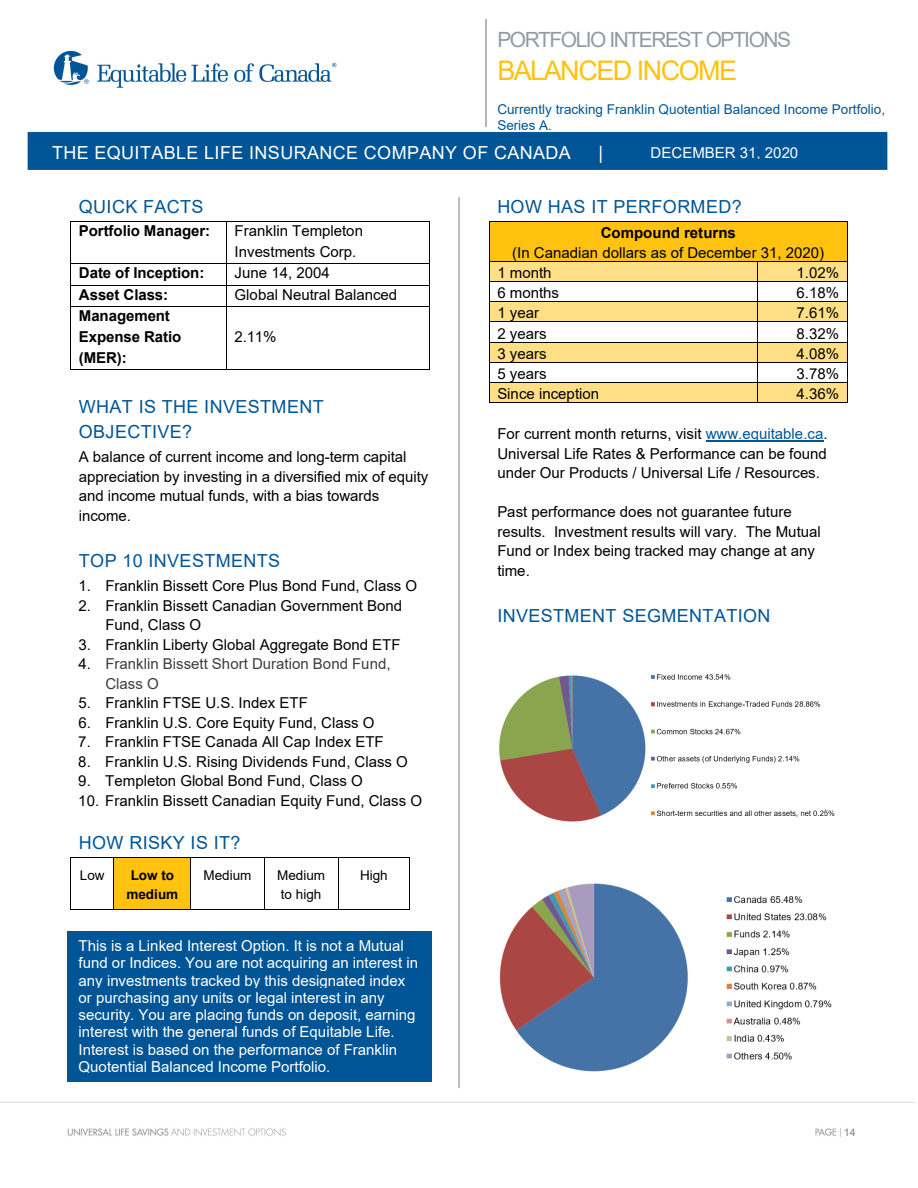
<style>
.page{position:relative;width:918px;height:1188px;background:#fff}
.page>*{position:absolute;margin:0;border:0;box-sizing:border-box;transform-origin:0 0}
.t1{font:27px "Arial";letter-spacing:-.055em;color:#ffc20e}
.t2{font:21px "Arial";letter-spacing:-.07em;color:#939ba1}
.t3{font:18px/24.9px "Arial";letter-spacing:.02em;color:#005596}
.t4{font:18px "Arial";letter-spacing:.02em;color:#fff}
.t5{font:15px/19.5px "Arial";color:#000}
.t6{font:15px/17.2px "Arial";color:#fff}
.t7{font:700 15px/20.7px "Arial";letter-spacing:-.005em;color:#000}
.t8{font:15px/19.5px "Arial";color:#3d3d3d}
.t9{font:13.5px/15.6px "Arial";color:#005597}
.t10{font:13.5px/18.6px "Arial";letter-spacing:-.005em;color:#000}
.t11{font:700 13.5px/18.6px "Arial";color:#000;text-align:center}
.t12{font:10.5px "Arial";color:#808080}
.s1{color:#000}
.s2{color:#005596}
</style>
<div class="page">
<img style="left:27px;top:50px;width:861px;height:120px">
<img style="left:0;top:1102px;width:914px;height:35px">
<div style="left:67px;top:931px;width:365px;height:151px;background:#005596"></div>
<hr style="left:459px;top:197px;width:1px;height:891px;background:#7f7f7f">
<hr style="left:485px;top:19px;width:2px;height:108px;background:#7f7f7f">
<hr style="left:71px;top:221px;width:155px;height:1px;background:#000">
<hr style="left:227px;top:221px;width:203px;height:1px;background:#000">
<hr style="left:70px;top:222px;width:1px;height:42px;background:#000">
<hr style="left:226px;top:222px;width:1px;height:42px;background:#000">
<hr style="left:430px;top:222px;width:1px;height:42px;background:#000">
<hr style="left:71px;top:264px;width:155px;height:1px;background:#000">
<hr style="left:227px;top:264px;width:203px;height:1px;background:#000">
<hr style="left:71px;top:285px;width:155px;height:1px;background:#000">
<hr style="left:227px;top:285px;width:203px;height:1px;background:#000">
<svg style="left:70px;top:264px;width:1px;height:43px"></svg>
<hr style="left:71px;top:306px;width:155px;height:1px;background:#000">
<svg style="left:226px;top:264px;width:1px;height:43px"></svg>
<hr style="left:227px;top:306px;width:203px;height:1px;background:#000">
<hr style="left:70px;top:307px;width:1px;height:62px;background:#000">
<hr style="left:71px;top:369px;width:155px;height:1px;background:#000">
<hr style="left:226px;top:307px;width:1px;height:62px;background:#000">
<hr style="left:227px;top:369px;width:203px;height:1px;background:#000">
<hr style="left:430px;top:307px;width:1px;height:62px;background:#000">
<div style="left:114px;top:858px;width:77px;height:51px;background:#ffc20e"></div>
<hr style="left:71px;top:858px;width:42px;height:1px;background:#000">
<hr style="left:114px;top:858px;width:77px;height:1px;background:#000">
<hr style="left:191px;top:858px;width:73px;height:1px;background:#000">
<hr style="left:265px;top:858px;width:73px;height:1px;background:#000">
<hr style="left:338px;top:858px;width:71px;height:1px;background:#000">
<hr style="left:70px;top:858px;width:1px;height:51px;background:#000">
<hr style="left:71px;top:909px;width:42px;height:1px;background:#000">
<hr style="left:113px;top:858px;width:1px;height:51px;background:#000">
<hr style="left:114px;top:909px;width:77px;height:1px;background:#000">
<hr style="left:191px;top:858px;width:1px;height:51px;background:#000">
<hr style="left:191px;top:909px;width:73px;height:1px;background:#000">
<hr style="left:264px;top:858px;width:1px;height:51px;background:#000">
<hr style="left:265px;top:909px;width:73px;height:1px;background:#000">
<hr style="left:338px;top:858px;width:1px;height:51px;background:#000">
<hr style="left:338px;top:909px;width:71px;height:1px;background:#000">
<hr style="left:409px;top:858px;width:1px;height:51px;background:#000">
<div style="left:490px;top:222px;width:357px;height:39px;background:#ffc20e"></div>
<hr style="left:490px;top:221px;width:357px;height:1px;background:#000">
<hr style="left:489px;top:222px;width:1px;height:39px;background:#000">
<hr style="left:847px;top:222px;width:1px;height:39px;background:#000">
<div style="left:490px;top:262px;width:267px;height:19px;background:#ffdf85"></div>
<div style="left:758px;top:262px;width:89px;height:19px;background:#ffdf85"></div>
<hr style="left:490px;top:261px;width:267px;height:1px;background:#000">
<hr style="left:758px;top:261px;width:89px;height:1px;background:#000">
<hr style="left:490px;top:281px;width:267px;height:1px;background:#000">
<hr style="left:758px;top:281px;width:89px;height:1px;background:#000">
<div style="left:490px;top:302px;width:267px;height:20px;background:#ffdf85"></div>
<div style="left:758px;top:302px;width:89px;height:20px;background:#ffdf85"></div>
<hr style="left:490px;top:301px;width:267px;height:1px;background:#000">
<hr style="left:758px;top:301px;width:89px;height:1px;background:#000">
<hr style="left:490px;top:322px;width:267px;height:1px;background:#000">
<hr style="left:758px;top:322px;width:89px;height:1px;background:#000">
<div style="left:490px;top:343px;width:267px;height:19px;background:#ffdf85"></div>
<div style="left:758px;top:343px;width:89px;height:19px;background:#ffdf85"></div>
<hr style="left:490px;top:342px;width:267px;height:1px;background:#000">
<hr style="left:758px;top:342px;width:89px;height:1px;background:#000">
<hr style="left:490px;top:362px;width:267px;height:1px;background:#000">
<hr style="left:758px;top:362px;width:89px;height:1px;background:#000">
<div style="left:490px;top:383px;width:267px;height:20px;background:#ffdf85"></div>
<div style="left:758px;top:383px;width:89px;height:20px;background:#ffdf85"></div>
<hr style="left:490px;top:382px;width:267px;height:1px;background:#000">
<hr style="left:758px;top:382px;width:89px;height:1px;background:#000">
<svg style="left:489px;top:261px;width:1px;height:142px"></svg>
<hr style="left:490px;top:403px;width:267px;height:1px;background:#000">
<svg style="left:757px;top:261px;width:1px;height:142px"></svg>
<hr style="left:758px;top:403px;width:89px;height:1px;background:#000">
<svg style="left:847px;top:261px;width:1px;height:142px"></svg>
<hr style="left:706px;top:441px;width:117px;height:1px;background:#005596">
<img style="left:499px;top:674px;width:336px;height:148px">
<img style="left:499px;top:883px;width:333px;height:189px">
<h2 class="t2" style="left:497px;top:25px;width:295px">PORTFOLIO INTEREST OPTIONS</h2>
<h1 class="t1" style="left:497px;top:52px;width:241px">BALANCED INCOME</h1>
<p class="t9" style="left:497px;top:102px;width:389px">Currently tracking Franklin Quotential Balanced Income Portfolio,<br>Series A.</p>
<p class="t4" style="left:52px;top:141px;width:520px">THE EQUITABLE LIFE INSURANCE COMPANY OF CANADA</p>
<p class="t4" style="left:598px;top:141px;width:6px">|</p>
<p class="t6" style="left:651px;top:144px;width:149px">DECEMBER 31, 2020</p>
<p class="t3" style="left:79px;top:194px;width:126px">QUICK FACTS</p>
<p class="t7" style="left:79px;top:221px;width:133px">Portfolio Manager:</p>
<p class="t5" style="left:235px;top:220px;width:130px;line-height:20.7px">Franklin Templeton<br>Investments Corp.</p>
<p class="t7" style="left:79px;top:263px;width:127px">Date of Inception:</p>
<p class="t5" style="left:235px;top:263px;width:97px">June 14, 2004</p>
<p class="t7" style="left:79px;top:284px;width:91px">Asset Class:</p>
<p class="t5" style="left:235px;top:285px;width:164px">Global Neutral Balanced</p>
<p class="t7" style="left:79px;top:306px;width:104px">Management<br>Expense Ratio (MER):</p>
<p class="t5" style="left:235px;top:327px;width:43px">2.11%</p>
<p class="t3" style="left:79px;top:394px;width:246px">WHAT IS THE INVESTMENT<br>OBJECTIVE?</p>
<p class="t5" style="left:79px;top:447px;width:351px">A balance of current income and long-term capital appreciation by investing in a diversified mix of equity and income mutual funds, with a bias towards income.</p>
<p class="t3" style="left:79px;top:548px;width:203px">TOP 10 INVESTMENTS</p>
<p class="t5" style="left:78px;top:576px;width:340px">1. Franklin Bissett Core Plus Bond Fund, Class O</p>
<p class="t5" style="left:105px;top:596px;width:298px;text-indent:-27px">2. Franklin Bissett Canadian Government Bond<br>Fund, Class O</p>
<p class="t5" style="left:78px;top:634px;width:324px">3. Franklin Liberty Global Aggregate Bond ETF</p>
<p class="t8" style="left:105px;top:654px;width:287px;text-indent:-27px"><span class="s1">4.</span> Franklin Bissett Short Duration Bond Fund,<br>Class O</p>
<p class="t5" style="left:78px;top:693px;width:231px">5. Franklin FTSE U.S. Index ETF</p>
<p class="t5" style="left:78px;top:713px;width:298px">6. Franklin U.S. Core Equity Fund, Class O</p>
<p class="t5" style="left:78px;top:732px;width:307px">7. Franklin FTSE Canada All Cap Index ETF</p>
<p class="t5" style="left:78px;top:751px;width:331px">8. Franklin U.S. Rising Dividends Fund, Class O</p>
<p class="t5" style="left:78px;top:771px;width:286px">9. Templeton Global Bond Fund, Class O</p>
<p class="t5" style="left:78px;top:790px;width:345px">10. Franklin Bissett Canadian Equity Fund, Class O</p>
<p class="t3" style="left:79px;top:831px;width:163px">HOW RISKY IS IT?</p>
<p class="t10" style="left:80px;top:866px;width:26px">Low</p>
<p class="t11" style="left:127px;top:866px;width:53px">Low to medium</p>
<p class="t10" style="left:204px;top:866px;width:49px">Medium</p>
<p class="t10" style="left:277px;top:866px;width:49px">Medium to high</p>
<p class="t10" style="left:360px;top:866px;width:29px">High</p>
<p class="t6" style="left:79px;top:937px;width:341px">This is a Linked Interest Option. It is not a Mutual fund or Indices. You are not acquiring an interest in any investments tracked by this designated index or purchasing any units or legal interest in any security. You are placing funds on deposit, earning interest with the general funds of Equitable Life.<br>Interest is based on the performance of Franklin Quotential Balanced Income Portfolio.</p>
<p class="t3" style="left:497px;top:194px;width:246px">HOW HAS IT PERFORMED?</p>
<p class="t7" style="left:601px;top:223px;width:137px">Compound returns</p>
<p class="t5" style="left:497px;top:242px;width:328px;line-height:20.2px;text-indent:15px">(In Canadian dollars as of December 31, 2020)<br>1 month</p>
<p class="t5" style="left:796px;top:263px;width:44px">1.02%</p>
<p class="t5" style="left:497px;top:283px;width:63px">6 months</p>
<p class="t5" style="left:796px;top:283px;width:44px">6.18%</p>
<p class="t5" style="left:497px;top:303px;width:43px">1 year</p>
<p class="t5" style="left:796px;top:303px;width:44px">7.61%</p>
<p class="t5" style="left:497px;top:324px;width:51px">2 years</p>
<p class="t5" style="left:796px;top:324px;width:44px">8.32%</p>
<p class="t5" style="left:497px;top:344px;width:51px">3 years</p>
<p class="t5" style="left:796px;top:344px;width:44px">4.08%</p>
<p class="t5" style="left:497px;top:364px;width:51px">5 years</p>
<p class="t5" style="left:796px;top:364px;width:44px">3.78%</p>
<p class="t5" style="left:497px;top:384px;width:103px">Since inception</p>
<p class="t5" style="left:796px;top:384px;width:44px">4.36%</p>
<p class="t5" style="left:497px;top:424px;width:332px;text-align:justify">For current month returns, visit <span class="s2">www.equitable.ca</span>.<br>Universal Life Rates &amp; Performance can be found under Our Products / Universal Life / Resources.</p>
<p class="t5" style="left:497px;top:502px;width:325px">Past performance does not guarantee future results. Investment results will vary. The Mutual Fund or Index being tracked may change at any time.</p>
<p class="t3" style="left:497px;top:603px;width:275px">INVESTMENT SEGMENTATION</p>
<p class="t12" style="left:844px;top:1125px;width:13px">14</p>
</div>
